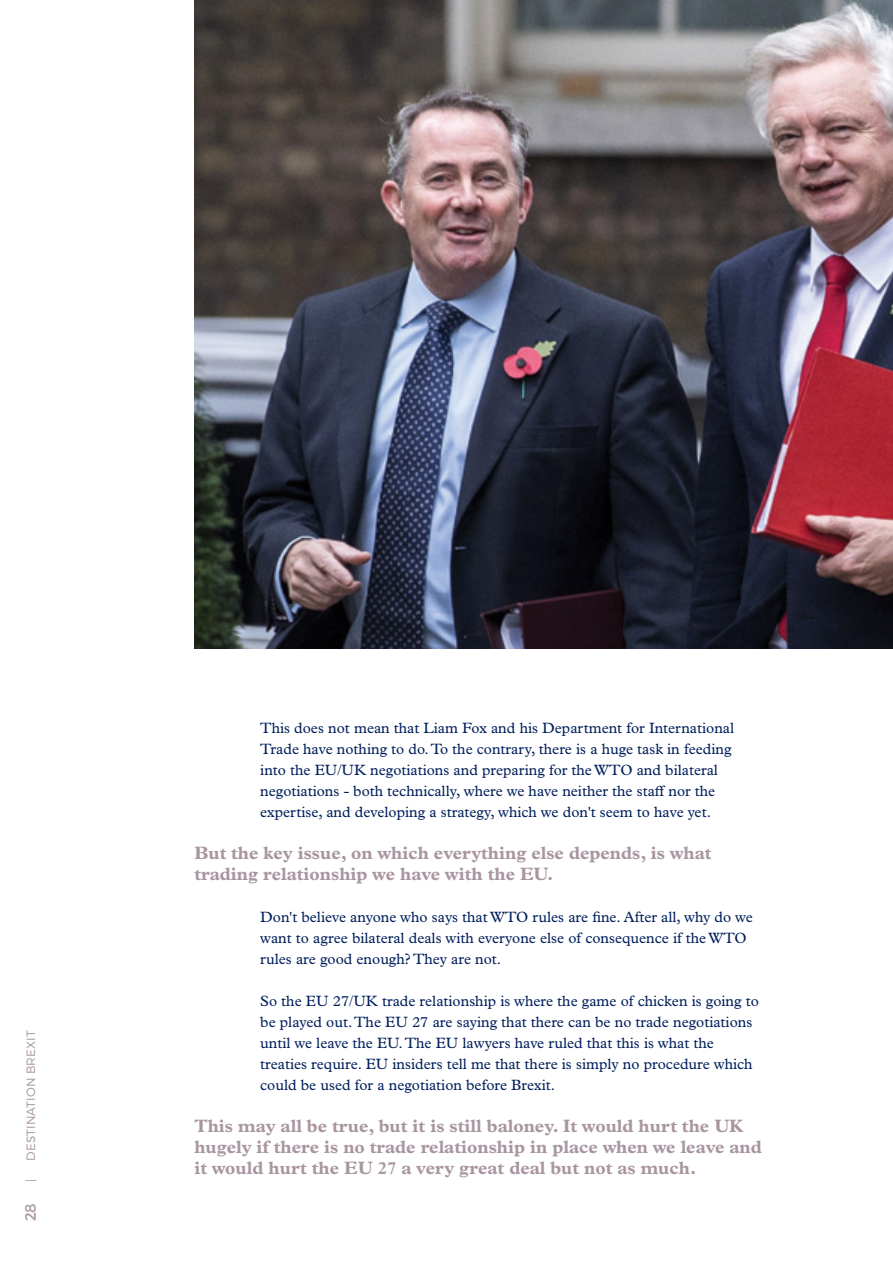
<style>
.page{position:relative;width:893px;height:1263px;background:#fff}
.page>*{position:absolute;margin:0;border:0;box-sizing:border-box;transform-origin:0 0}
.t1{font:700 18px/21px "Plantin MT Std";color:#a895a0}
.t2{font:15px/21px "Plantin MT Std";color:#001f5b}
.t3{font:15px "Montserrat";color:#a895a0}
.t4{font:300 12px "Montserrat";letter-spacing:.01em;color:#a895a0}
</style>
<div class="page">
<img style="left:195px;top:0;width:698px;height:648px">
<p class="t4" style="left:23px;top:1161px;width:132px;rotate:-90deg">DESTINATION BREXIT</p>
<p class="t4" style="left:23px;top:1182px;width:4px;rotate:-90deg">|</p>
<p class="t3" style="left:21px;top:1221px;width:20px;rotate:-90deg">28</p>
<p class="t2" style="left:260px;top:718px;width:475px">This does not mean that Liam Fox and his Department for International Trade have nothing to do. To the contrary, there is a huge task in feeding into the EU/UK negotiations and preparing for the WTO and bilateral negotiations - both technically, where we have neither the staff nor the expertise, and developing a strategy, which we don't seem to have yet.</p>
<p class="t1" style="left:194px;top:843px;width:519px">But the key issue, on which everything else depends, is what trading relationship we have with the EU.</p>
<p class="t2" style="left:260px;top:907px;width:494px">Don't believe anyone who says that WTO rules are fine. After all, why do we want to agree bilateral deals with everyone else of consequence if the WTO rules are good enough? They are not.</p>
<p class="t2" style="left:260px;top:991px;width:500px">So the EU 27/UK trade relationship is where the game of chicken is going to be played out. The EU 27 are saying that there can be no trade negotiations until we leave the EU. The EU lawyers have ruled that this is what the treaties require. EU insiders tell me that there is simply no procedure which could be used for a negotiation before Brexit.</p>
<p class="t1" style="left:194px;top:1116px;width:569px">This may all be true, but it is still baloney. It would hurt the UK hugely if there is no trade relationship in place when we leave and it would hurt the EU 27 a very great deal but not as much.</p>
</div>
